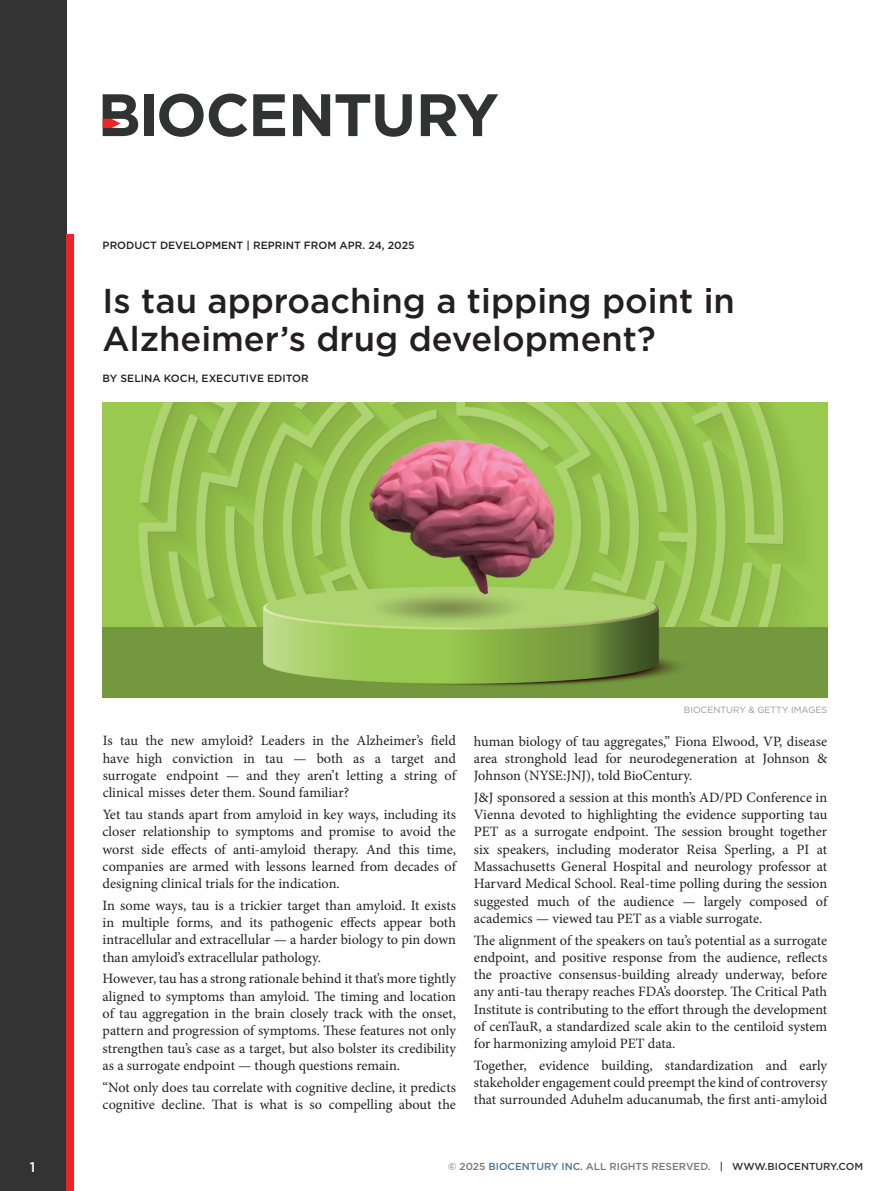
<style>
.page{position:relative;width:893px;height:1191px;background:#fff}
.page>*{position:absolute;margin:0;border:0;box-sizing:border-box;transform-origin:0 0}
.t1{font:500 34.5px/37.5px "Gotham";color:#231f20}
.t2{font:14.25px/17.2px "Minion Pro";color:#231f20;text-align:justify}
.t3{font:500 13.95px "Gotham";color:#fff}
.t4{font:500 10.5px "Gotham";color:#231f20}
.t5{font:500 10.2px "Gotham";color:#787779}
.t6{font:9px "Gotham";color:#999699}
.s1{color:#4e7592}
.s2{color:#313232}
</style>
<div class="page">
<div style="left:144px;top:94px;width:9px;height:42px;background:#313232"></div>
<svg style="left:159px;top:94px;width:88px;height:43px"></svg>
<svg style="left:253px;top:94px;width:32px;height:42px"></svg>
<svg style="left:293px;top:94px;width:37px;height:42px"></svg>
<svg style="left:336px;top:94px;width:76px;height:43px"></svg>
<svg style="left:421px;top:94px;width:77px;height:42px"></svg>
<svg style="left:103px;top:94px;width:35px;height:42px"></svg>
<div style="left:0;top:0;width:67px;height:1191px;background:#323332"></div>
<div style="left:67px;top:234px;width:7px;height:957px;background:#ee2325"></div>
<img style="left:103px;top:403px;width:724px;height:294px">
<p class="t4" style="left:103px;top:239px;width:314px">PRODUCT DEVELOPMENT | REPRINT FROM APR. 24, 2025</p>
<h1 class="t1" style="left:103px;top:282px;width:634px">Is tau approaching a tipping point in<br>Alzheimer’s drug development?</h1>
<p class="t4" style="left:103px;top:372px;width:208px">BY SELINA KOCH, EXECUTIVE EDITOR</p>
<p class="t2" style="left:103px;top:732px;width:355px">Is tau the new amyloid? Leaders in the Alzheimer’s field have high conviction in tau — both as a target and surrogate endpoint — and they aren’t letting a string of clinical misses deter them. Sound familiar?</p>
<p class="t2" style="left:103px;top:806px;width:355px">Yet tau stands apart from amyloid in key ways, including its closer relationship to symptoms and promise to avoid the worst side effects of anti-amyloid therapy. And this time, companies are armed with lessons learned from decades of designing clinical trials for the indication.</p>
<p class="t2" style="left:103px;top:896px;width:355px">In some ways, tau is a trickier target than amyloid. It exists in multiple forms, and its pathogenic effects appear both intracellular and extracellular — a harder biology to pin down than amyloid’s extracellular pathology.</p>
<p class="t2" style="left:103px;top:970px;width:355px">However, tau has a strong rationale behind it that’s more tightly aligned to symptoms than amyloid. The timing and location of tau aggregation in the brain closely track with the onset, pattern and progression of symptoms. These features not only strengthen tau’s case as a target, but also bolster its credibility as a surrogate endpoint — though questions remain.</p>
<p class="t2" style="left:103px;top:1078px;width:355px">“Not only does tau correlate with cognitive decline, it predicts cognitive decline. That is what is so compelling about the</p>
<p class="t6" style="left:684px;top:704px;width:145px">BIOCENTURY &amp; GETTY IMAGES</p>
<p class="t2" style="left:474px;top:732px;width:355px">human biology of tau aggregates,” Fiona Elwood, VP, disease area stronghold lead for neurodegeneration at Johnson &amp; Johnson (NYSE:JNJ), told BioCentury.</p>
<p class="t2" style="left:474px;top:789px;width:355px">J&amp;J sponsored a session at this month’s AD/PD Conference in Vienna devoted to highlighting the evidence supporting tau PET as a surrogate endpoint. The session brought together six speakers, including moderator Reisa Sperling, a PI at Massachusetts General Hospital and neurology professor at Harvard Medical School. Real-time polling during the session suggested much of the audience — largely composed of academics — viewed tau PET as a viable surrogate.</p>
<p class="t2" style="left:474px;top:931px;width:355px">The alignment of the speakers on tau’s potential as a surrogate endpoint, and positive response from the audience, reflects the proactive consensus-building already underway, before any anti-tau therapy reaches FDA’s doorstep. The Critical Path Institute is contributing to the effort through the development of cenTauR, a standardized scale akin to the centiloid system for harmonizing amyloid PET data.</p>
<p class="t2" style="left:474px;top:1056px;width:355px">Together, evidence building, standardization and early stakeholder engagement could preempt the kind of controversy that surrounded Aduhelm aducanumab, the first anti-amyloid</p>
<p class="t3" style="left:30px;top:1157px;width:7px">1</p>
<p class="t5" style="left:448px;top:1159px;width:417px">© 2025 <span class="s1">BIOCENTURY INC.</span> ALL RIGHTS RESERVED. <span class="s2">| WWW.BIOCENTURY.COM</span></p>
</div>
